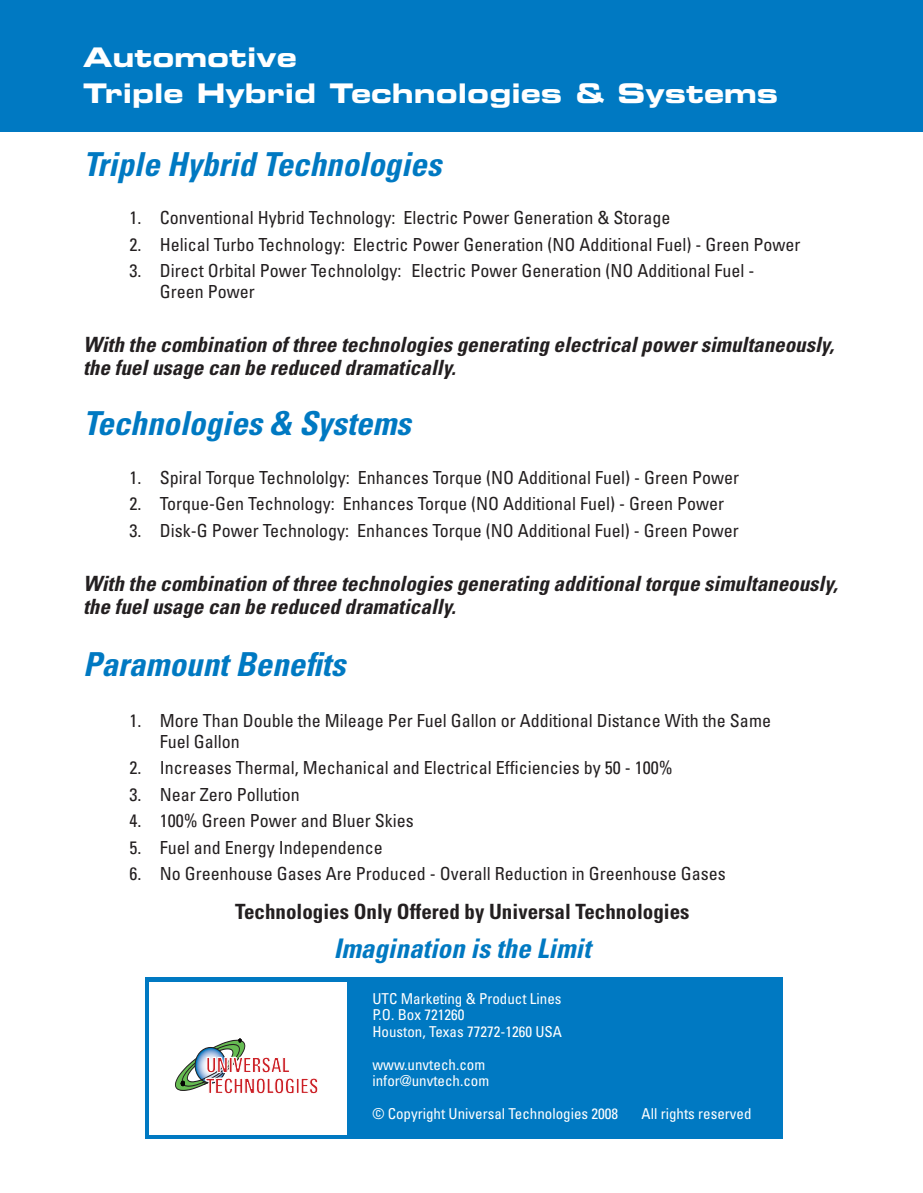
<style>
.page{position:relative;width:923px;height:1193px;background:#fff}
.page>*{position:absolute;margin:0;border:0;box-sizing:border-box;transform-origin:0 0}
.t1{font:italic 700 condensed 33px "Univers";color:#0079c2}
.t2{font:27px/36px "Eurostile Bold Extended Two";color:#fff}
.t3{font:italic 700 condensed 27px "Univers";color:#0079c2}
.t4{font:italic 700 condensed 21px/22.5px "Univers";color:#231f20}
.t5{font:700 condensed 21px "Univers";color:#231f20}
.t6{font:condensed 18px/21px "Univers";color:#231f20}
.t7{font:condensed 15px/16.5px "Univers";color:#fff}
</style>
<div class="page">
<div style="left:0;top:0;width:922px;height:131px;background:#0079c2"></div>
<div style="left:145px;top:977px;width:638px;height:161px;background:#0079c2"></div>
<div style="left:149px;top:981px;width:197px;height:153px;background:#fff"></div>
<svg style="left:175px;top:1038px;width:143px;height:55px"></svg>
<h2 class="t2" style="left:83px;top:39px;width:696px">Automotive<br>Triple Hybrid Technologies &amp; Systems</h2>
<h1 class="t1" style="left:83px;top:144px;width:360px">Triple Hybrid Technologies</h1>
<p class="t6" style="left:130px;top:207px;width:542px">1. Conventional Hybrid Technology: Electric Power Generation &amp; Storage</p>
<p class="t6" style="left:130px;top:233px;width:672px">2. Helical Turbo Technology: Electric Power Generation (NO Additional Fuel) - Green Power</p>
<p class="t6" style="left:160px;top:260px;width:596px;text-indent:-30px">3. Direct Orbital Power Technololgy: Electric Power Generation (NO Additional Fuel -<br>Green Power</p>
<p class="t4" style="left:83px;top:333px;width:752px">With the combination of three technologies generating electrical power simultaneously, the fuel usage can be reduced dramatically.</p>
<h1 class="t1" style="left:83px;top:403px;width:329px">Technologies &amp; Systems</h1>
<p class="t6" style="left:130px;top:466px;width:611px">1. Spiral Torque Technololgy: Enhances Torque (NO Additional Fuel) - Green Power</p>
<p class="t6" style="left:130px;top:493px;width:596px">2. Torque-Gen Technology: Enhances Torque (NO Additional Fuel) - Green Power</p>
<p class="t6" style="left:130px;top:519px;width:610px">3. Disk-G Power Technology: Enhances Torque (NO Additional Fuel) - Green Power</p>
<p class="t4" style="left:83px;top:572px;width:756px">With the combination of three technologies generating additional torque simultaneously, the fuel usage can be reduced dramatically.</p>
<h1 class="t1" style="left:83px;top:644px;width:264px">Paramount Benefits</h1>
<p class="t6" style="left:160px;top:709px;width:612px;text-indent:-30px">1. More Than Double the Mileage Per Fuel Gallon or Additional Distance With the Same<br>Fuel Gallon</p>
<p class="t6" style="left:130px;top:757px;width:544px">2. Increases Thermal, Mechanical and Electrical Efficiencies by 50 - 100%</p>
<p class="t6" style="left:130px;top:783px;width:171px">3. Near Zero Pollution</p>
<p class="t6" style="left:130px;top:810px;width:285px">4. 100% Green Power and Bluer Skies</p>
<p class="t6" style="left:130px;top:836px;width:254px">5. Fuel and Energy Independence</p>
<p class="t6" style="left:130px;top:862px;width:597px">6. No Greenhouse Gases Are Produced - Overall Reduction in Greenhouse Gases</p>
<p class="t5" style="left:235px;top:898px;width:456px">Technologies Only Offered by Universal Technologies</p>
<h2 class="t3" style="left:334px;top:931px;width:258px">Imagination is the Limit</h2>
<p class="t7" style="left:372px;top:989px;width:191px">UTC Marketing &amp; Product Lines<br>P.O. Box 721260<br>Houston, Texas 77272-1260 USA</p>
<p class="t7" style="left:372px;top:1055px;width:118px">www.unvtech.com infor@unvtech.com</p>
<p class="t7" style="left:372px;top:1105px;width:247px">© Copyright Universal Technologies 2008</p>
<p class="t7" style="left:641px;top:1105px;width:111px">All rights reserved</p>
</div>
